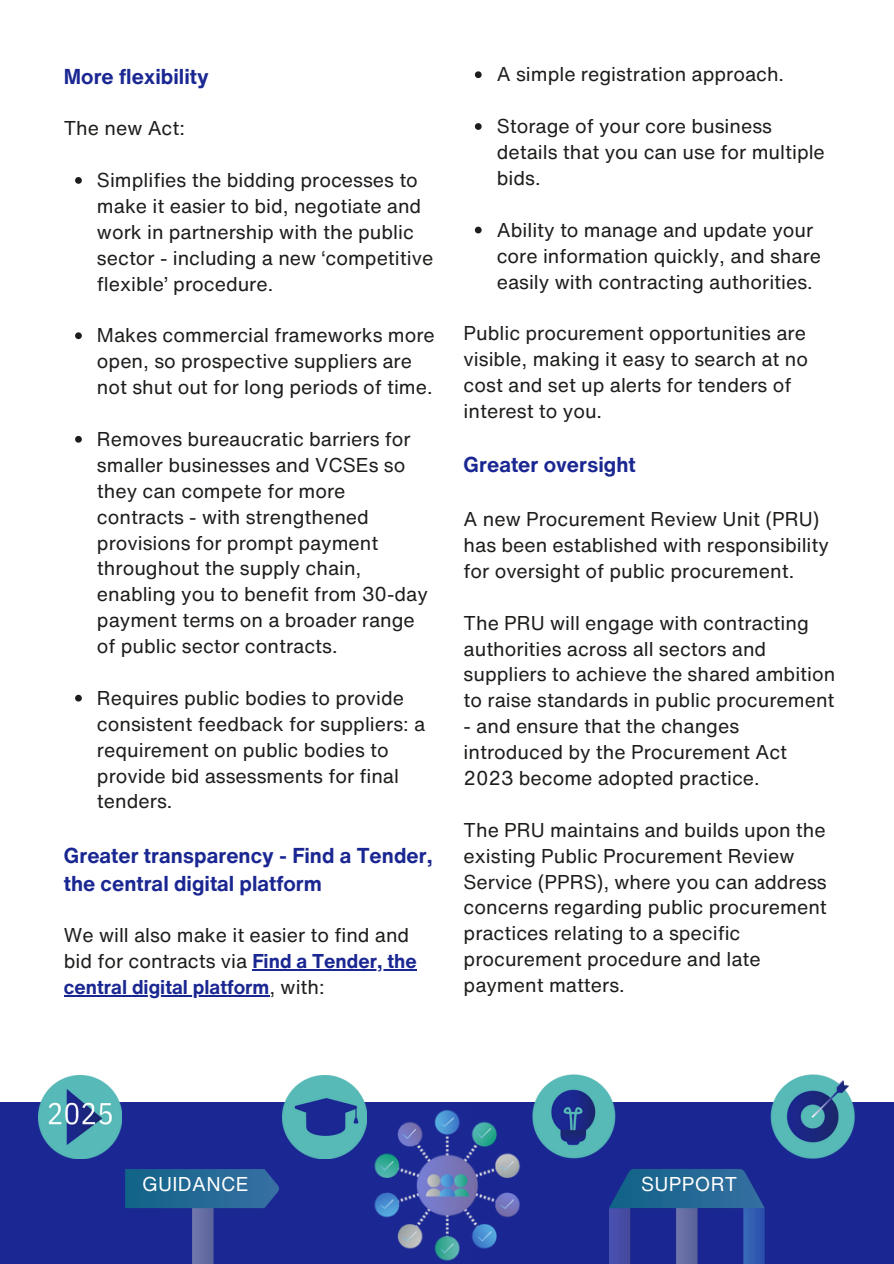
<style>
.page{position:relative;width:894px;height:1264px;background:#fff}
.page>*{position:absolute;margin:0;border:0;box-sizing:border-box;transform-origin:0 0}
.t1{font:700 21px/28.2px "Helvetica Now Text";color:#1a2792}
.t2{font:19.5px/25.8px "Helvetica Now Text";color:#1d1d1b}
.t3{font:700 19.5px "Helvetica Now Text";color:#1a2792}
.t4{font:19.5px "Helvetica Now Text";letter-spacing:.015em;color:#fff}
.s1{font-weight:700;color:#1a2792}
.s2{font-weight:400;color:#1d1d1b}
</style>
<div class="page">
<svg style="left:75px;top:177px;width:7px;height:7px"></svg>
<svg style="left:75px;top:332px;width:7px;height:7px"></svg>
<svg style="left:75px;top:436px;width:7px;height:6px"></svg>
<svg style="left:75px;top:694px;width:7px;height:7px"></svg>
<hr style="left:252px;top:969px;width:165px;height:1px;background:#1a2792">
<hr style="left:64px;top:995px;width:205px;height:1px;background:#1a2792">
<div style="left:0;top:1102px;width:893px;height:161px;background:#1b2792"></div>
<svg style="left:125px;top:1169px;width:154px;height:94px"></svg>
<img style="left:609px;top:1108px;width:246px;height:155px">
<img style="left:366px;top:1106px;width:154px;height:155px">
<img style="left:38px;top:1075px;width:84px;height:83px">
<img style="left:282px;top:1075px;width:84px;height:83px">
<img style="left:532px;top:1074px;width:83px;height:84px">
<img style="left:770px;top:1074px;width:84px;height:84px">
<svg style="left:474px;top:71px;width:7px;height:7px"></svg>
<svg style="left:474px;top:123px;width:7px;height:7px"></svg>
<svg style="left:474px;top:227px;width:7px;height:6px"></svg>
<h2 class="t1" style="left:64px;top:62px;width:146px">More flexibility</h2>
<p class="t2" style="left:64px;top:115px;width:123px">The new Act:</p>
<p class="t2" style="left:97px;top:167px;width:338px">Simplifies the bidding processes to make it easier to bid, negotiate and work in partnership with the public sector - including a new ‘competitive flexible’ procedure.</p>
<p class="t2" style="left:97px;top:322px;width:339px">Makes commercial frameworks more open, so prospective suppliers are not shut out for long periods of time.</p>
<p class="t2" style="left:97px;top:426px;width:332px">Removes bureaucratic barriers for smaller businesses and VCSEs so they can compete for more contracts - with strengthened provisions for prompt payment throughout the supply chain, enabling you to benefit from 30-day payment terms on a broader range of public sector contracts.</p>
<p class="t2" style="left:97px;top:684px;width:329px">Requires public bodies to provide consistent feedback for suppliers: a requirement on public bodies to provide bid assessments for final tenders.</p>
<h2 class="t1" style="left:64px;top:840px;width:370px">Greater transparency - Find a Tender, the central digital platform</h2>
<p class="t2" style="left:64px;top:922px;width:354px">We will also make it easier to find and bid for contracts via <span class="s1">Find a Tender, the</span></p>
<p class="t3" style="left:64px;top:972px;width:262px">central digital platform<span class="s2">, with:</span></p>
<h2 class="t2" style="left:496px;top:61px;width:289px">A simple registration approach.</h2>
<p class="t2" style="left:496px;top:113px;width:329px">Storage of your core business details that you can use for multiple bids.</p>
<p class="t2" style="left:496px;top:216px;width:326px">Ability to manage and update your core information quickly, and share easily with contracting authorities.</p>
<p class="t2" style="left:463px;top:320px;width:346px">Public procurement opportunities are visible, making it easy to search at no cost and set up alerts for tenders of interest to you.</p>
<p class="t1" style="left:463px;top:450px;width:174px">Greater oversight</p>
<p class="t2" style="left:463px;top:506px;width:367px">A new Procurement Review Unit (PRU) has been established with responsibility for oversight of public procurement.</p>
<h1 class="t2" style="left:463px;top:609px;width:373px">The PRU will engage with contracting authorities across all sectors and suppliers to achieve the shared ambition to raise standards in public procurement</h1>
<h1 class="t2" style="left:463px;top:713px;width:325px">- and ensure that the changes introduced by the Procurement Act<br>2023 become adopted practice.</h1>
<p class="t2" style="left:463px;top:816px;width:365px">The PRU maintains and builds upon the existing Public Procurement Review Service (PPRS), where you can address concerns regarding public procurement practices relating to a specific procurement procedure and late payment matters.</p>
<p class="t4" style="left:142px;top:1169px;width:108px">GUIDANCE</p>
<p class="t4" style="left:640px;top:1169px;width:98px">SUPPORT</p>
</div>
